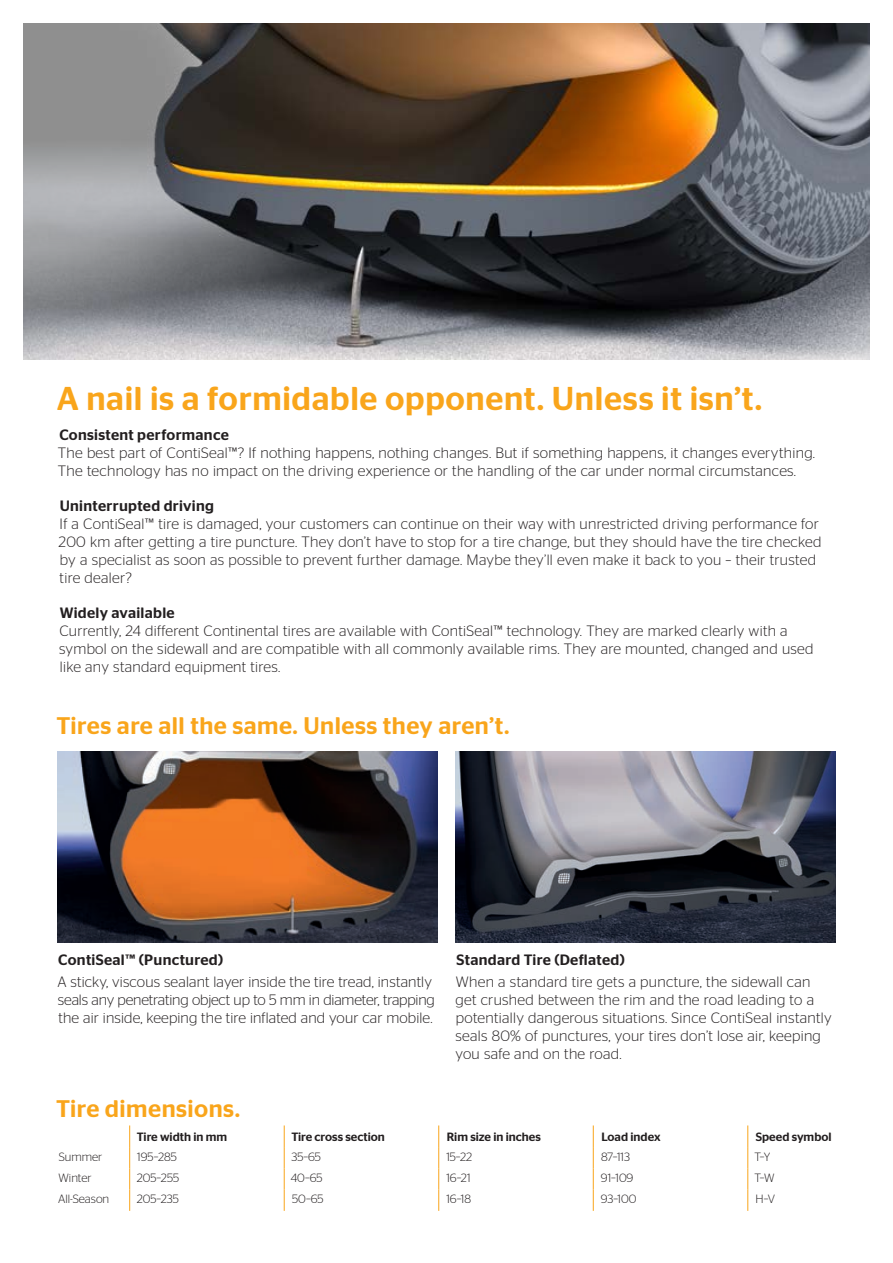
<style>
.page{position:relative;width:893px;height:1263px;background:#fff}
.page>*{position:absolute;margin:0;border:0;box-sizing:border-box;transform-origin:0 0}
.t1{font:500 33px "Continental Stag Sans";letter-spacing:.02em;color:#f9a51b}
.t2{font:500 24px "Continental Stag Sans";letter-spacing:.02em;color:#f9a51b}
.t3{font:300 15px/18px "Continental Stag Sans";letter-spacing:.02em;color:#231f20}
.t4{font:500 15px "Continental Stag Sans";letter-spacing:.02em;color:#231f20}
.t5{font:300 12px "Continental Stag Sans";color:#231f20}
.t6{font:500 12px "Continental Stag Sans";color:#231f20}
</style>
<div class="page">
<img style="left:23px;top:23px;width:847px;height:336px">
<img style="left:57px;top:751px;width:381px;height:192px">
<img style="left:455px;top:751px;width:381px;height:192px">
<svg style="left:284px;top:1125px;width:1px;height:86px"></svg>
<svg style="left:438px;top:1125px;width:1px;height:86px"></svg>
<svg style="left:593px;top:1125px;width:1px;height:86px"></svg>
<svg style="left:747px;top:1125px;width:1px;height:86px"></svg>
<svg style="left:129px;top:1125px;width:1px;height:86px"></svg>
<h1 class="t1" style="left:57px;top:380px;width:707px">A nail is a formidable opponent. Unless it isn’t.</h1>
<p class="t4" style="left:59px;top:426px;width:171px">Consistent performance</p>
<p class="t3" style="left:58px;top:443px;width:759px">The best part of ContiSeal™? If nothing happens, nothing changes. But if something happens, it changes everything.<br>The technology has no impact on the driving experience or the handling of the car under normal circumstances.</p>
<p class="t4" style="left:60px;top:497px;width:156px">Uninterrupted driving</p>
<p class="t3" style="left:59px;top:514px;width:764px">If a ContiSeal™ tire is damaged, your customers can continue on their way with unrestricted driving performance for 200 km after getting a tire puncture. They don’t have to stop for a tire change, but they should have the tire checked by a specialist as soon as possible to prevent further damage. Maybe they’ll even make it back to you – their trusted tire dealer?</p>
<p class="t4" style="left:60px;top:604px;width:116px">Widely available</p>
<p class="t3" style="left:59px;top:621px;width:756px">Currently, 24 different Continental tires are available with ContiSeal™ technology. They are marked clearly with a symbol on the sidewall and are compatible with all commonly available rims. They are mounted, changed and used like any standard equipment tires.</p>
<h2 class="t2" style="left:57px;top:712px;width:454px">Tires are all the same. Unless they aren’t.</h2>
<p class="t4" style="left:58px;top:951px;width:166px">ContiSeal™ (Punctured)</p>
<p class="t3" style="left:57px;top:972px;width:379px">A sticky, viscous sealant layer inside the tire tread, instantly seals any penetrating object up to 5 mm in diameter, trapping the air inside, keeping the tire inflated and your car mobile.</p>
<h2 class="t2" style="left:56px;top:1094px;width:186px">Tire dimensions.</h2>
<p class="t4" style="left:457px;top:951px;width:170px">Standard Tire (Deflated)</p>
<p class="t3" style="left:455px;top:972px;width:378px">When a standard tire gets a puncture, the sidewall can get crushed between the rim and the road leading to a potentially dangerous situations. Since ContiSeal instantly seals 80% of punctures, your tires don’t lose air, keeping you safe and on the road.</p>
<p class="t6" style="left:137px;top:1130px;width:92px">Tire width in mm</p>
<p class="t6" style="left:291px;top:1130px;width:95px">Tire cross section</p>
<p class="t6" style="left:447px;top:1130px;width:96px">Rim size in inches</p>
<p class="t6" style="left:601px;top:1130px;width:61px">Load index</p>
<p class="t6" style="left:756px;top:1130px;width:77px">Speed symbol</p>
<p class="t5" style="left:59px;top:1150px;width:45px">Summer</p>
<p class="t5" style="left:137px;top:1150px;width:41px">195–285</p>
<p class="t5" style="left:291px;top:1150px;width:31px">35–65</p>
<p class="t5" style="left:446px;top:1150px;width:27px">15–22</p>
<p class="t5" style="left:601px;top:1150px;width:30px">87–113</p>
<p class="t5" style="left:754px;top:1150px;width:17px">T–Y</p>
<p class="t5" style="left:59px;top:1171px;width:34px">Winter</p>
<p class="t5" style="left:137px;top:1171px;width:44px">205–255</p>
<p class="t5" style="left:291px;top:1171px;width:33px">40–65</p>
<p class="t5" style="left:446px;top:1171px;width:26px">16–21</p>
<p class="t5" style="left:601px;top:1171px;width:34px">91–109</p>
<p class="t5" style="left:754px;top:1171px;width:22px">T–W</p>
<p class="t5" style="left:58px;top:1193px;width:53px">All-Season</p>
<p class="t5" style="left:137px;top:1193px;width:44px">205–235</p>
<p class="t5" style="left:292px;top:1193px;width:33px">50–65</p>
<p class="t5" style="left:446px;top:1193px;width:26px">16–18</p>
<p class="t5" style="left:601px;top:1193px;width:37px">93–100</p>
<p class="t5" style="left:756px;top:1193px;width:21px">H–V</p>
</div>
